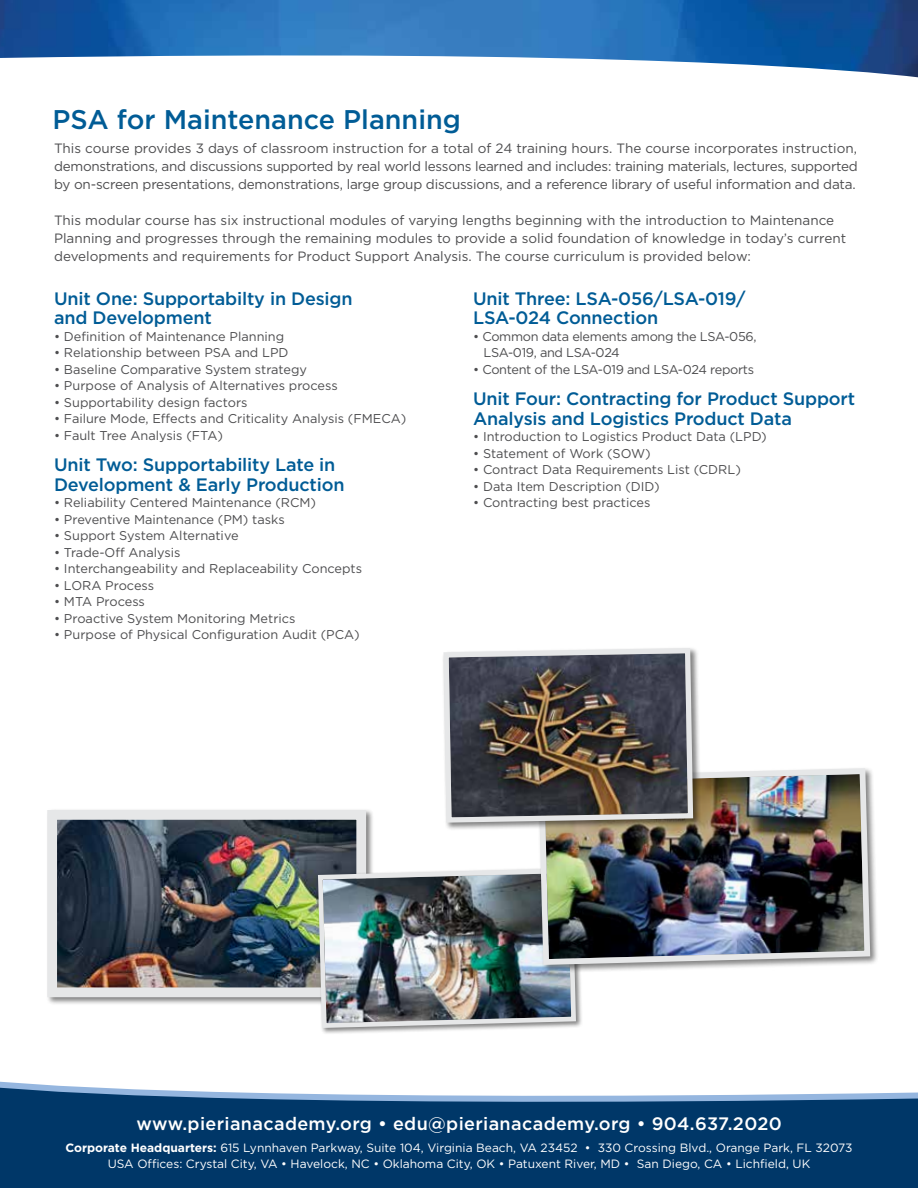
<style>
.page{position:relative;width:918px;height:1188px;background:#fff}
.page>*{position:absolute;margin:0;border:0;box-sizing:border-box;transform-origin:0 0}
.t1{font:500 27px "Gotham";color:#005c96}
.t2{font:500 18px/19.5px "Gotham";letter-spacing:-.01em;color:#005c96}
.t3{font:500 18px "Gotham";letter-spacing:.02em;color:#fff}
.t4{font:13.5px/18px "Gotham";color:#4d4d4f;text-align:justify}
.t5{font:12.75px "Gotham";color:#4d4d4f}
.t6{font:12.75px/16.5px "Gotham";letter-spacing:-.025em;color:#4d4d4f}
.t7{font:12px/16.5px "Gotham";color:#fff;text-align:center}
.s1{font-weight:700}
</style>
<div class="page">
<img style="left:47px;top:809px;width:269px;height:193px">
<svg style="left:0;top:1087px;width:918px;height:101px;background:#144775"></svg>
<img style="left:0;top:0;width:918px;height:77px">
<img style="left:316px;top:810px;width:125px;height:378px">
<div style="left:537px;top:767px;width:342px;height:207px;background:#000;opacity:.5"></div>
<img style="left:696px;top:767px;width:177px;height:201px">
<img style="left:441px;top:55px;width:255px;height:1133px">
<h1 class="t1" style="left:53px;top:104px;width:410px">PSA for Maintenance Planning</h1>
<p class="t4" style="left:54px;top:139px;width:805px">This course provides 3 days of classroom instruction for a total of 24 training hours. The course incorporates instruction, demonstrations, and discussions supported by real world lessons learned and includes: training materials, lectures, supported by on-screen presentations, demonstrations, large group discussions, and a reference library of useful information and data.</p>
<p class="t4" style="left:54px;top:211px;width:794px;text-align:left">This modular course has six instructional modules of varying lengths beginning with the introduction to Maintenance<br>Planning and progresses through the remaining modules to provide a solid foundation of knowledge in today’s current developments and requirements for Product Support Analysis. The course curriculum is provided below:</p>
<h2 class="t2" style="left:54px;top:288px;width:300px">Unit One: Supportabilty in Design and Development</h2>
<p class="t5" style="left:54px;top:329px;width:232px">• Definition of Maintenance Planning</p>
<p class="t5" style="left:54px;top:346px;width:236px">• Relationship between PSA and LPD</p>
<p class="t5" style="left:54px;top:362px;width:254px">• Baseline Comparative System strategy</p>
<p class="t5" style="left:54px;top:379px;width:285px">• Purpose of Analysis of Alternatives process</p>
<p class="t5" style="left:54px;top:395px;width:195px">• Supportability design factors</p>
<p class="t5" style="left:54px;top:412px;width:354px">• Failure Mode, Effects and Criticality Analysis (FMECA)</p>
<p class="t5" style="left:54px;top:428px;width:170px">• Fault Tree Analysis (FTA)</p>
<h2 class="t2" style="left:54px;top:455px;width:292px">Unit Two: Supportability Late in<br>Development &amp; Early Production</h2>
<p class="t5" style="left:54px;top:496px;width:264px">• Reliability Centered Maintenance (RCM)</p>
<p class="t5" style="left:54px;top:512px;width:232px">• Preventive Maintenance (PM) tasks</p>
<p class="t5" style="left:54px;top:529px;width:186px">• Support System Alternative</p>
<p class="t5" style="left:54px;top:545px;width:128px">• Trade-Off Analysis</p>
<p class="t5" style="left:54px;top:562px;width:310px">• Interchangeability and Replaceability Concepts</p>
<p class="t5" style="left:54px;top:578px;width:102px">• LORA Process</p>
<p class="t5" style="left:54px;top:595px;width:92px">• MTA Process</p>
<p class="t5" style="left:54px;top:611px;width:243px">• Proactive System Monitoring Metrics</p>
<p class="t5" style="left:54px;top:628px;width:307px">• Purpose of Physical Configuration Audit (PCA)</p>
<h2 class="t2" style="left:473px;top:288px;width:274px">Unit Three: LSA-056/LSA-019/<br>LSA-024 Connection</h2>
<p class="t6" style="left:484px;top:328px;width:274px;text-indent:-11px">• Common data elements among the LSA-056,<br>LSA-019, and LSA-024</p>
<p class="t6" style="left:473px;top:361px;width:282px">• Content of the LSA-019 and LSA-024 reports</p>
<h2 class="t2" style="left:473px;top:389px;width:384px">Unit Four: Contracting for Product Support<br>Analysis and Logistics Product Data</h2>
<p class="t5" style="left:473px;top:430px;width:295px">• Introduction to Logistics Product Data (LPD)</p>
<p class="t5" style="left:473px;top:446px;width:179px">• Statement of Work (SOW)</p>
<p class="t5" style="left:473px;top:463px;width:269px">• Contract Data Requirements List (CDRL)</p>
<p class="t5" style="left:473px;top:479px;width:188px">• Data Item Description (DID)</p>
<p class="t5" style="left:473px;top:496px;width:179px">• Contracting best practices</p>
<h2 class="t3" style="left:136px;top:1113px;width:647px">www.pierianacademy.org • edu@pierianacademy.org • 904.637.2020</h2>
<p class="t7" style="left:65px;top:1139px;width:789px"><span class="s1">Corporate Headquarters:</span> 615 Lynnhaven Parkway, Suite 104, Virginia Beach, VA 23452 • 330 Crossing Blvd., Orange Park, FL 32073<br>USA Offices: Crystal City, VA • Havelock, NC • Oklahoma City, OK • Patuxent River, MD • San Diego, CA • Lichfield, UK</p>
</div>
